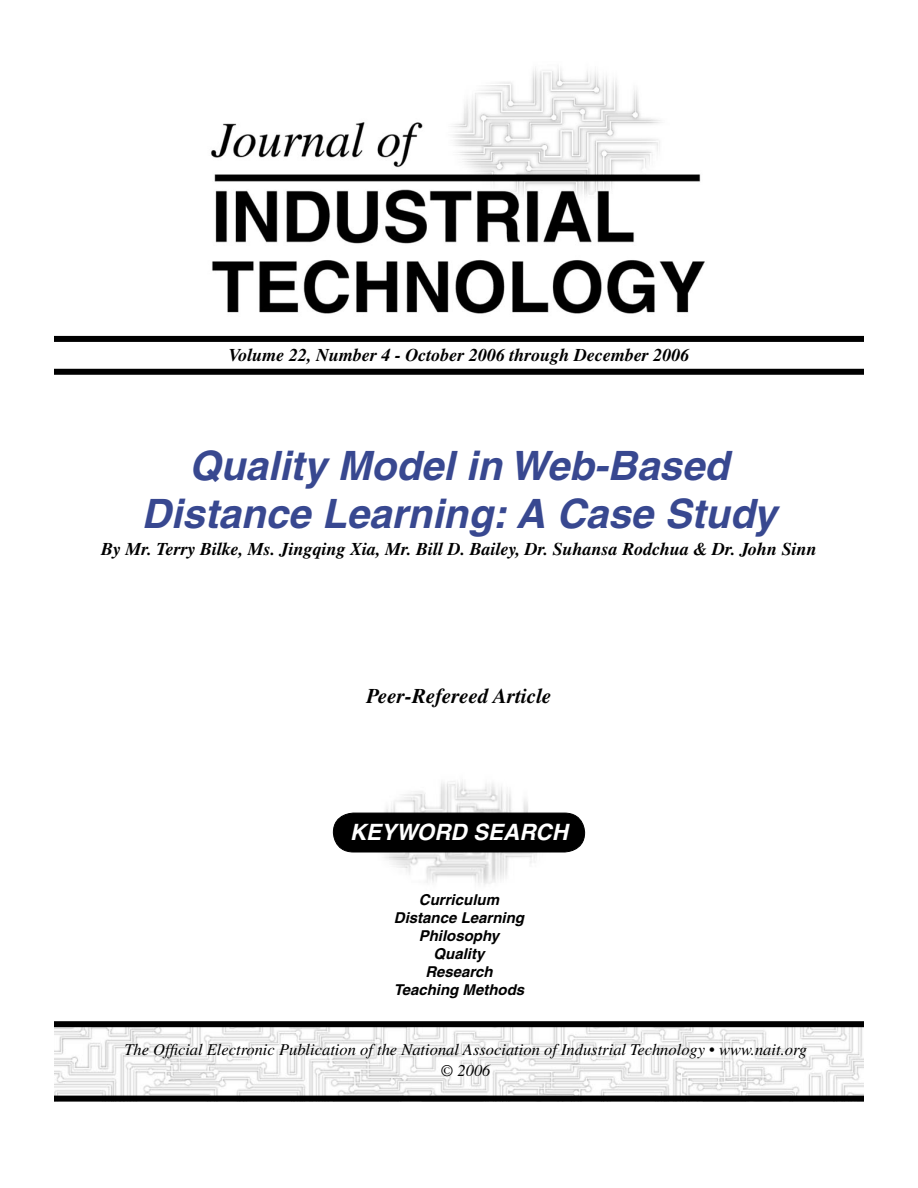
<style>
.page{position:relative;width:918px;height:1188px;background:#fff}
.page>*{position:absolute;margin:0;border:0;box-sizing:border-box;transform-origin:0 0}
.t1{font:italic 700 40.5px "Helvetica";color:#384890}
.t2{font:italic 700 22.5px "Helvetica";color:#fff}
.AUTHOR{font:italic 700 21px "Times";color:#000}
.AUTHOR-2{font:italic 700 18px "Times";color:#000}
.t3{font:italic 16.5px "Times";color:#000}
.KEYWORDS{font:italic 700 15px "Helvetica";color:#000}
</style>
<div class="page">
<img style="left:54px;top:1027px;width:809px;height:69px">
<div style="left:54px;top:1021px;width:810px;height:6px;background:#000"></div>
<div style="left:54px;top:336px;width:810px;height:6px;background:#000"></div>
<div style="left:54px;top:1096px;width:810px;height:6px;background:#000"></div>
<img style="left:211px;top:68px;width:494px;height:246px">
<div style="left:54px;top:369px;width:810px;height:6px;background:#000"></div>
<img style="left:367px;top:781px;width:183px;height:104px">
<div style="left:333px;top:812px;width:252px;height:40px;background:#000"></div>
<p class="AUTHOR-2" style="left:229px;top:344px;width:462px">Volume 22, Number 4 - October 2006 through December 2006</p>
<p class="t1" style="left:189px;top:441px;width:541px">Quality Model in Web-Based</p>
<p class="t1" style="left:142px;top:489px;width:636px">Distance Learning: A Case Study</p>
<p class="AUTHOR-2" style="left:101px;top:539px;width:717px">By Mr. Terry Bilke, Ms. Jingqing Xia, Mr. Bill D. Bailey, Dr. Suhansa Rodchua &amp; Dr. John Sinn</p>
<p class="AUTHOR" style="left:366px;top:684px;width:187px">Peer-Refereed Article</p>
<p class="t2" style="left:350px;top:819px;width:220px">KEYWORD SEARCH</p>
<p class="KEYWORDS" style="left:419px;top:890px;width:82px">Curriculum</p>
<p class="KEYWORDS" style="left:394px;top:908px;width:132px">Distance Learning</p>
<p class="KEYWORDS" style="left:419px;top:926px;width:82px">Philosophy</p>
<p class="KEYWORDS" style="left:434px;top:944px;width:52px">Quality</p>
<p class="KEYWORDS" style="left:425px;top:962px;width:69px">Research</p>
<p class="KEYWORDS" style="left:394px;top:980px;width:132px">Teaching Methods</p>
<p class="t3" style="left:124px;top:1041px;width:684px">The Official Electronic Publication of the National Association of Industrial Technology • www.nait.org</p>
<p class="t3" style="left:441px;top:1062px;width:51px">© 2006</p>
</div>
